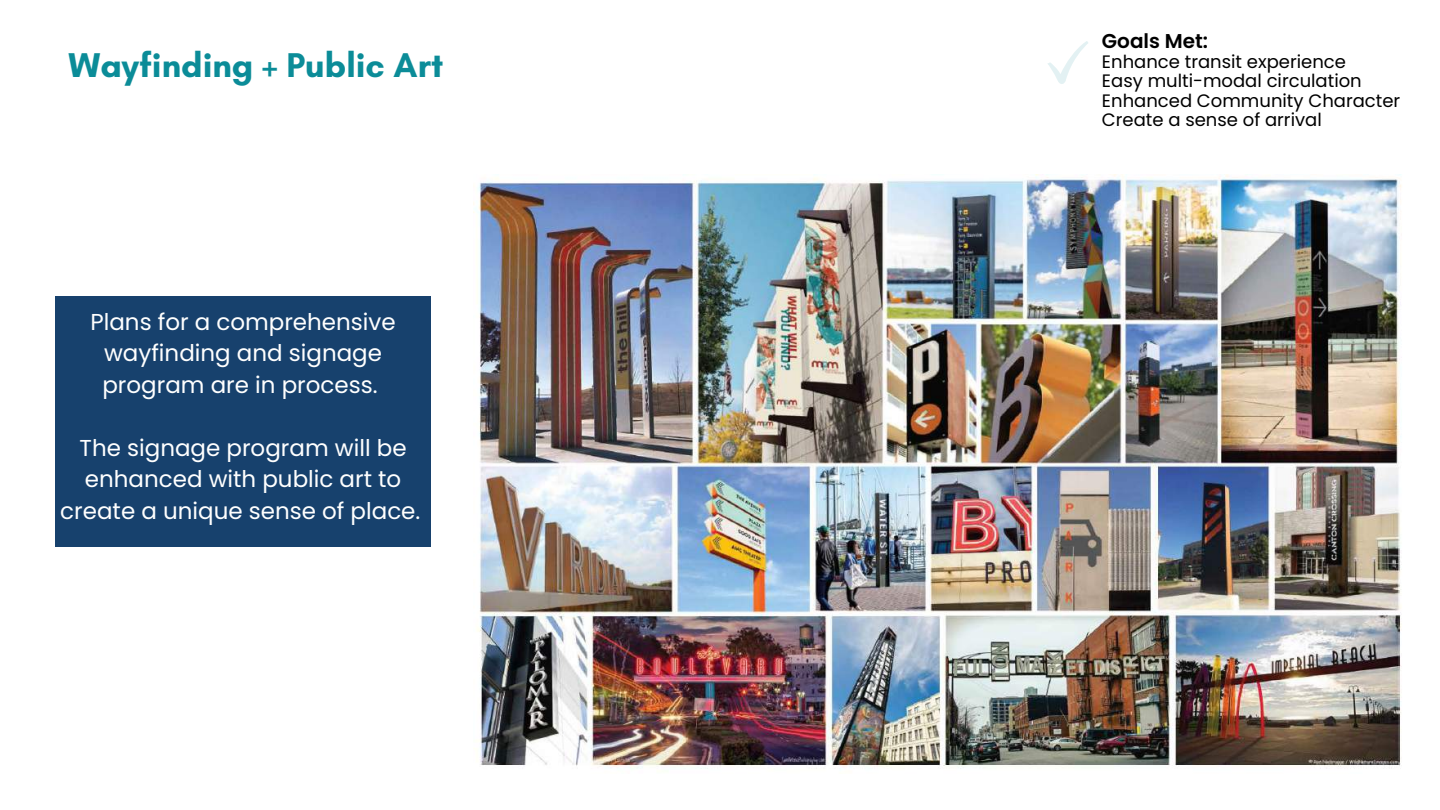
<style>
.page{position:relative;width:1440px;height:810px;background:#fff}
.page>*{position:absolute;margin:0;border:0;box-sizing:border-box;transform-origin:0 0}
.t1{font:700 35px "Glacial Indifference";color:#0b8c98}
.t2{font:23px/31.5px "Poppins";color:#fff;text-align:center}
.t3{font:600 20px "Poppins";color:#000}
.t4{font:18px/19.5px "Poppins";color:#000}
</style>
<div class="page">
<svg style="left:1048px;top:41px;width:40px;height:43px"></svg>
<img style="left:477px;top:174px;width:925px;height:595px">
<div style="left:55px;top:296px;width:376px;height:251px;background:#17416d"></div>
<h1 class="t1" style="left:69px;top:44px;width:376px">Wayfinding + Public Art</h1>
<p class="t2" style="left:90px;top:306px;width:307px">Plans for a comprehensive wayfinding and signage program are in process.</p>
<p class="t2" style="left:60px;top:432px;width:362px">The signage program will be enhanced with public art to create a unique sense of place.</p>
<p class="t3" style="left:1102px;top:27px;width:108px">Goals Met:</p>
<p class="t4" style="left:1102px;top:52px;width:300px">Enhance transit experience<br>Easy multi-modal circulation<br>Enhanced Community Character<br>Create a sense of arrival</p>
</div>
